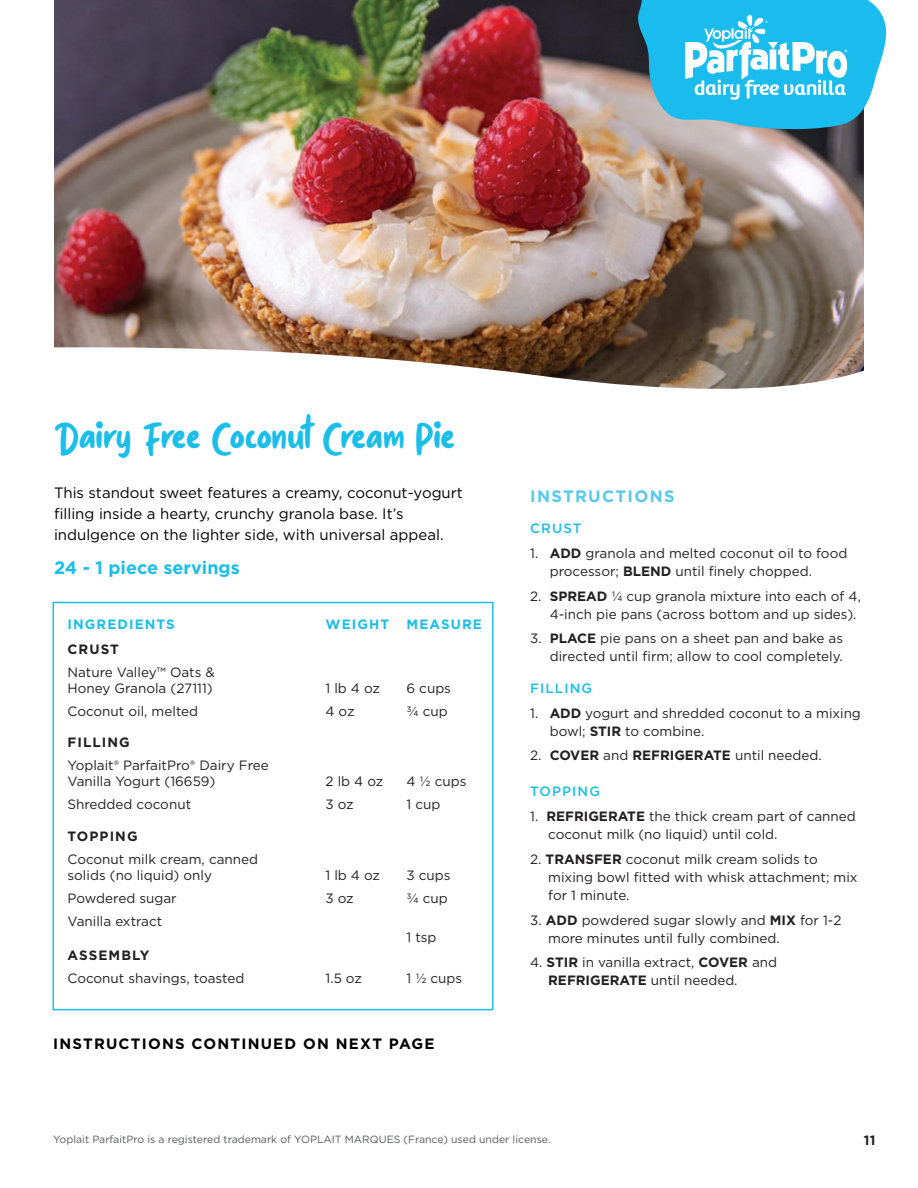
<style>
.page{position:relative;width:918px;height:1188px;background:#fff}
.page>*{position:absolute;margin:0;border:0;box-sizing:border-box;transform-origin:0 0}
.t1{font:42px "Slime Yogurt";color:#1bbee8}
.t2{font:700 18px "Gotham";color:#1bbee8}
.t3{font:700 16.5px "Gotham";letter-spacing:.08em;color:#58c9ec}
.t4{font:15px/21px "Gotham";color:#000}
.t5{font:700 15px "Gotham";letter-spacing:.08em;color:#000}
.t6{font:13.5px/18px "Gotham";color:#231f20}
.t7{font:700 13.5px "Gotham";letter-spacing:.08em;color:#231f20}
.t8{font:700 13.5px "Gotham";letter-spacing:.08em;color:#1bbee8}
.t9{font:500 13.5px "Gotham";letter-spacing:.08em;color:#1bbee8}
.t10{font:10.5px "Gotham";color:#57585a}
.s1{font-weight:700}
</style>
<div class="page">
<img style="left:54px;top:0;width:810px;height:337px">
<div style="left:53px;top:602px;width:441px;height:408px;border:2px solid #1bbee8"></div>
<svg style="left:638px;top:0;width:249px;height:129px"></svg>
<svg style="left:54px;top:337px;width:810px;height:52px"></svg>
<p class="t1" style="left:54px;top:404px;width:403px">Dairy Free Coconut Cream Pie</p>
<p class="t4" style="left:54px;top:482px;width:411px">This standout sweet features a creamy, coconut-yogurt filling inside a hearty, crunchy granola base. It’s indulgence on the lighter side, with universal appeal.</p>
<p class="t2" style="left:54px;top:556px;width:187px">24 - 1 piece servings</p>
<p class="t8" style="left:68px;top:615px;width:109px">INGREDIENTS</p>
<p class="t8" style="left:326px;top:615px;width:65px">WEIGHT</p>
<p class="t8" style="left:407px;top:615px;width:77px">MEASURE</p>
<p class="t7" style="left:68px;top:640px;width:53px">CRUST</p>
<p class="t6" style="left:68px;top:663px;width:149px;line-height:16.2px">Nature Valley™ Oats &amp;<br>Honey Granola (27111)</p>
<p class="t6" style="left:326px;top:679px;width:56px">1 lb 4 oz</p>
<p class="t6" style="left:407px;top:679px;width:46px">6 cups</p>
<p class="t6" style="left:68px;top:702px;width:132px">Coconut oil, melted</p>
<p class="t6" style="left:326px;top:702px;width:31px">4 oz</p>
<p class="t6" style="left:407px;top:702px;width:43px">¾ cup</p>
<p class="t7" style="left:68px;top:733px;width:64px">FILLING</p>
<p class="t6" style="left:68px;top:757px;width:203px;line-height:16.2px">Yoplait® ParfaitPro® Dairy Free<br>Vanilla Yogurt (16659)</p>
<p class="t6" style="left:326px;top:772px;width:59px">2 lb 4 oz</p>
<p class="t6" style="left:407px;top:772px;width:62px">4 ½ cups</p>
<p class="t6" style="left:68px;top:795px;width:125px">Shredded coconut</p>
<p class="t6" style="left:326px;top:795px;width:30px">3 oz</p>
<p class="t6" style="left:407px;top:795px;width:35px">1 cup</p>
<p class="t7" style="left:68px;top:827px;width:72px">TOPPING</p>
<p class="t6" style="left:68px;top:851px;width:192px;line-height:16.2px">Coconut milk cream, canned solids (no liquid) only</p>
<p class="t6" style="left:326px;top:866px;width:56px">1 lb 4 oz</p>
<p class="t6" style="left:407px;top:866px;width:46px">3 cups</p>
<p class="t6" style="left:68px;top:889px;width:111px">Powdered sugar</p>
<p class="t6" style="left:326px;top:889px;width:30px">3 oz</p>
<p class="t6" style="left:407px;top:889px;width:43px">¾ cup</p>
<p class="t6" style="left:68px;top:912px;width:96px">Vanilla extract</p>
<p class="t6" style="left:407px;top:928px;width:32px">1 tsp</p>
<p class="t7" style="left:68px;top:946px;width:84px">ASSEMBLY</p>
<p class="t6" style="left:68px;top:969px;width:178px">Coconut shavings, toasted</p>
<p class="t6" style="left:326px;top:969px;width:38px">1.5 oz</p>
<p class="t6" style="left:407px;top:969px;width:57px">1 ½ cups</p>
<p class="t5" style="left:53px;top:1034px;width:383px">INSTRUCTIONS CONTINUED ON NEXT PAGE</p>
<p class="t3" style="left:530px;top:485px;width:146px">INSTRUCTIONS</p>
<p class="t9" style="left:530px;top:519px;width:53px">CRUST</p>
<p class="t6" style="left:550px;top:544px;width:299px;text-indent:-19px">1. <span class="s1">ADD</span> granola and melted coconut oil to food processor; <span class="s1">BLEND</span> until finely chopped.</p>
<p class="t6" style="left:550px;top:586px;width:313px;text-indent:-19px">2. <span class="s1">SPREAD</span> ¼ cup granola mixture into each of 4,<br>4-inch pie pans (across bottom and up sides).</p>
<p class="t6" style="left:530px;top:629px;width:314px;text-align:right">3. <span class="s1">PLACE</span> pie pans on a sheet pan and bake as directed until firm; allow to cool completely.</p>
<p class="t9" style="left:530px;top:679px;width:63px">FILLING</p>
<p class="t6" style="left:550px;top:703px;width:313px;text-indent:-19px">1. <span class="s1">ADD</span> yogurt and shredded coconut to a mixing bowl; <span class="s1">STIR</span> to combine.</p>
<p class="t6" style="left:530px;top:746px;width:293px">2. <span class="s1">COVER</span> and <span class="s1">REFRIGERATE</span> until needed.</p>
<p class="t9" style="left:530px;top:783px;width:71px">TOPPING</p>
<p class="t6" style="left:548px;top:807px;width:309px;text-indent:-18px">1. <span class="s1">REFRIGERATE</span> the thick cream part of canned coconut milk (no liquid) until cold.</p>
<p class="t6" style="left:548px;top:850px;width:311px;text-indent:-18px">2. <span class="s1">TRANSFER</span> coconut milk cream solids to mixing bowl fitted with whisk attachment; mix for 1 minute.</p>
<p class="t6" style="left:548px;top:910px;width:295px;text-indent:-18px">3. <span class="s1">ADD</span> powdered sugar slowly and <span class="s1">MIX</span> for 1-2 more minutes until fully combined.</p>
<p class="t6" style="left:548px;top:953px;width:230px;text-indent:-18px">4. <span class="s1">STIR</span> in vanilla extract, <span class="s1">COVER</span> and<br><span class="s1">REFRIGERATE</span> until needed.</p>
<p class="t10" style="left:53px;top:1132px;width:499px">Yoplait ParfaitPro is a registered trademark of YOPLAIT MARQUES (France) used under license.</p>
<p class="t7" style="left:864px;top:1131px;width:13px">11</p>
</div>
